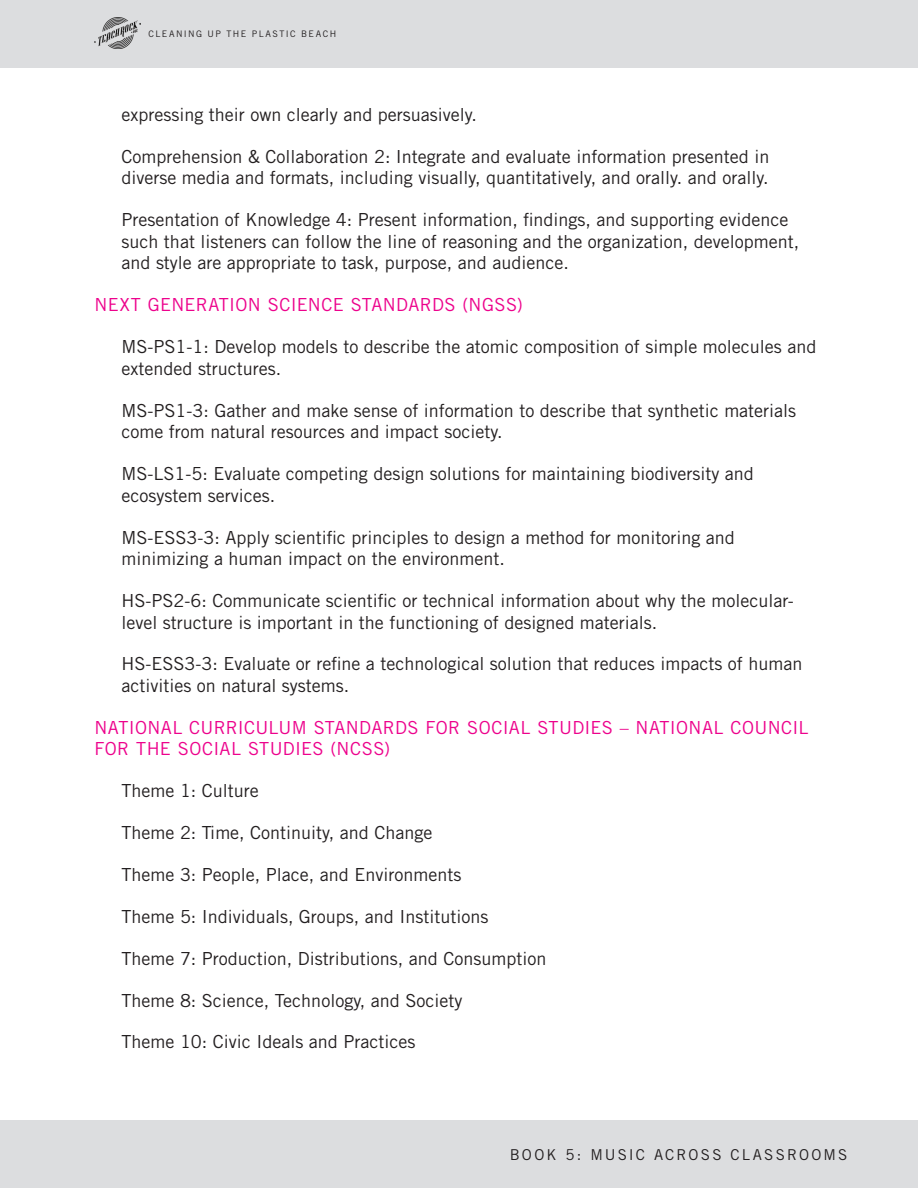
<style>
.page{position:relative;width:918px;height:1188px;background:#fff}
.page>*{position:absolute;margin:0;border:0;box-sizing:border-box;transform-origin:0 0}
.INDENTED_BODY_COPY{font:18px/21.6px "Trade Gothic LT Std";color:#231f20}
.PINK_SECTION_HEADER{font:18px/21.6px "Trade Gothic LT Std";letter-spacing:.015em;color:#ed028c}
.t1{font:15px "Trade Gothic LT Std";letter-spacing:.14em;color:#231f20}
.t2{font:9px "Trade Gothic LT Std";letter-spacing:.16em;color:#231f20}
</style>
<div class="page">
<div style="left:0;top:0;width:918px;height:68px;background:#dcdddf"></div>
<img style="left:94px;top:18px;width:46px;height:30px">
<div style="left:0;top:1120px;width:918px;height:68px;background:#dcdddf"></div>
<p class="t2" style="left:148px;top:28px;width:189px">CLEANING UP THE PLASTIC BEACH</p>
<p class="INDENTED_BODY_COPY" style="left:122px;top:104px;width:357px">expressing their own clearly and persuasively.</p>
<p class="INDENTED_BODY_COPY" style="left:122px;top:145px;width:649px">Comprehension &amp; Collaboration 2: Integrate and evaluate information presented in diverse media and formats, including visually, quantitatively, and orally. and orally.</p>
<p class="INDENTED_BODY_COPY" style="left:122px;top:209px;width:679px">Presentation of Knowledge 4: Present information, findings, and supporting evidence such that listeners can follow the line of reasoning and the organization, development, and style are appropriate to task, purpose, and audience.</p>
<p class="PINK_SECTION_HEADER" style="left:94px;top:294px;width:430px">NEXT GENERATION SCIENCE STANDARDS (NGSS)</p>
<p class="INDENTED_BODY_COPY" style="left:122px;top:336px;width:696px">MS-PS1-1: Develop models to describe the atomic composition of simple molecules and extended structures.</p>
<p class="INDENTED_BODY_COPY" style="left:122px;top:399px;width:676px">MS-PS1-3: Gather and make sense of information to describe that synthetic materials come from natural resources and impact society.</p>
<p class="INDENTED_BODY_COPY" style="left:122px;top:463px;width:634px">MS-LS1-5: Evaluate competing design solutions for maintaining biodiversity and ecosystem services.</p>
<p class="INDENTED_BODY_COPY" style="left:122px;top:526px;width:615px">MS-ESS3-3: Apply scientific principles to design a method for monitoring and minimizing a human impact on the environment.</p>
<p class="INDENTED_BODY_COPY" style="left:122px;top:590px;width:674px">HS-PS2-6: Communicate scientific or technical information about why the molecular&shy;level structure is important in the functioning of designed materials.</p>
<p class="INDENTED_BODY_COPY" style="left:122px;top:653px;width:682px">HS-ESS3-3: Evaluate or refine a technological solution that reduces impacts of human activities on natural systems.</p>
<p class="PINK_SECTION_HEADER" style="left:94px;top:716px;width:715px">NATIONAL CURRICULUM STANDARDS FOR SOCIAL STUDIES – NATIONAL COUNCIL<br>FOR THE SOCIAL STUDIES (NCSS)</p>
<p class="INDENTED_BODY_COPY" style="left:122px;top:780px;width:139px">Theme 1: Culture</p>
<p class="INDENTED_BODY_COPY" style="left:122px;top:822px;width:312px">Theme 2: Time, Continuity, and Change</p>
<p class="INDENTED_BODY_COPY" style="left:122px;top:864px;width:341px">Theme 3: People, Place, and Environments</p>
<p class="INDENTED_BODY_COPY" style="left:122px;top:905px;width:368px">Theme 5: Individuals, Groups, and Institutions</p>
<p class="INDENTED_BODY_COPY" style="left:122px;top:947px;width:426px">Theme 7: Production, Distributions, and Consumption</p>
<p class="INDENTED_BODY_COPY" style="left:122px;top:989px;width:342px">Theme 8: Science, Technology, and Society</p>
<p class="INDENTED_BODY_COPY" style="left:122px;top:1031px;width:295px">Theme 10: Civic Ideals and Practices</p>
<p class="t1" style="left:510px;top:1145px;width:339px">BOOK 5: MUSIC ACROSS CLASSROOMS</p>
</div>
